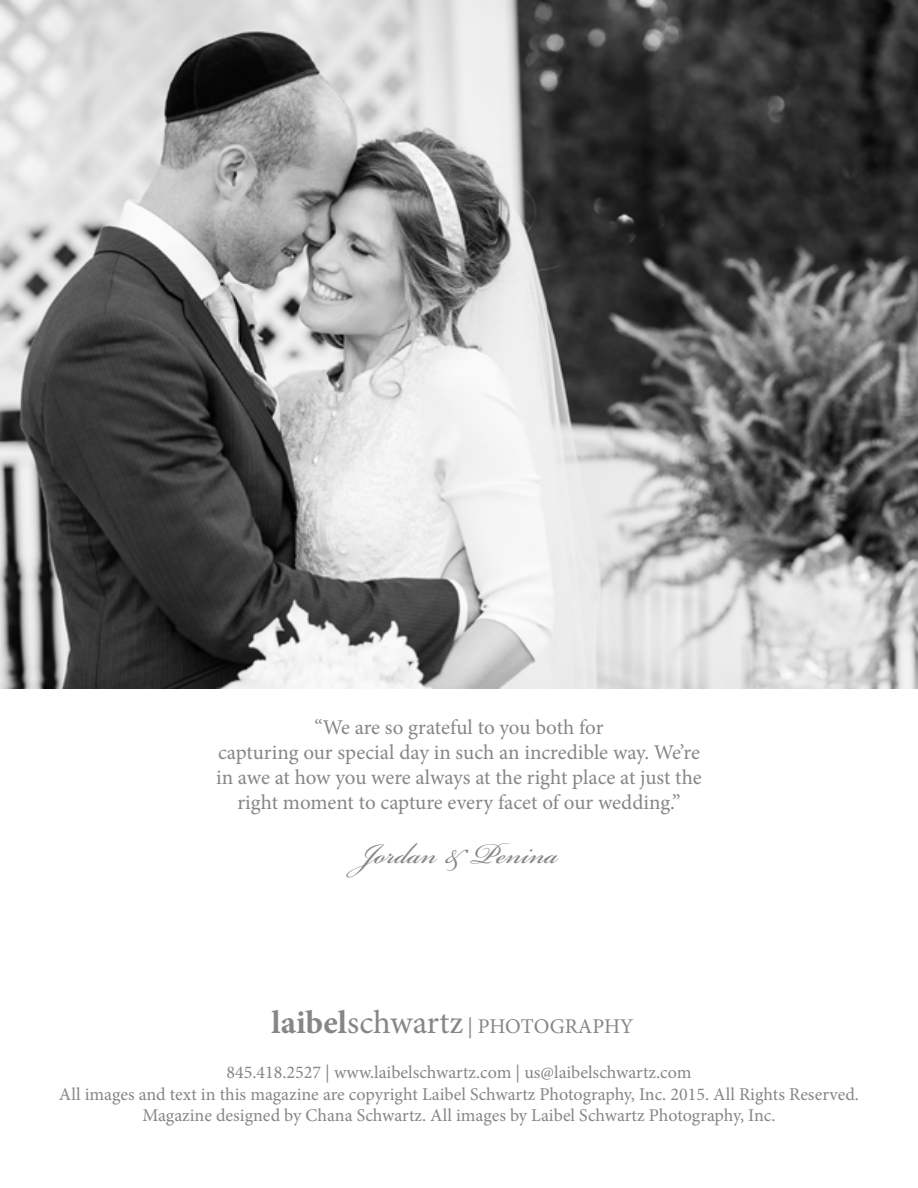
<style>
.page{position:relative;width:918px;height:1188px;background:#fff}
.page>*{position:absolute;margin:0;border:0;box-sizing:border-box;transform-origin:0 0}
.t1{font:45px "Bickham Script Pro";color:#878684}
.t2{font:21px/25.2px "Minion Pro";letter-spacing:-.005em;color:#878684;text-align:center}
.t3{font:18px/21.6px "Minion Pro";color:#878684;text-align:center}
.s1{font-weight:700;font-size:33px}
.s2{font-size:33px}
</style>
<div class="page">
<img style="left:0;top:0;width:918px;height:688px">
<p class="t2" style="left:216px;top:715px;width:487px">“We are so grateful to you both for<br>capturing our special day in such an incredible way. We’re in awe at how you were always at the right place at just the right moment to capture every facet of our wedding.”</p>
<h1 class="t1" style="left:360px;top:822px;width:200px">Jordan &amp; Penina</h1>
<p class="t2" style="left:272px;top:1014px;width:364px"><span class="s1">laibel</span><span class="s2">schwartz</span> | PHOTOGRAPHY</p>
<p class="t3" style="left:59px;top:1062px;width:802px">845.418.2527 | www.laibelschwartz.com | us@laibelschwartz.com<br>All images and text in this magazine are copyright Laibel Schwartz Photography, Inc. 2015. All Rights Reserved.<br>Magazine designed by Chana Schwartz. All images by Laibel Schwartz Photography, Inc.</p>
</div>
